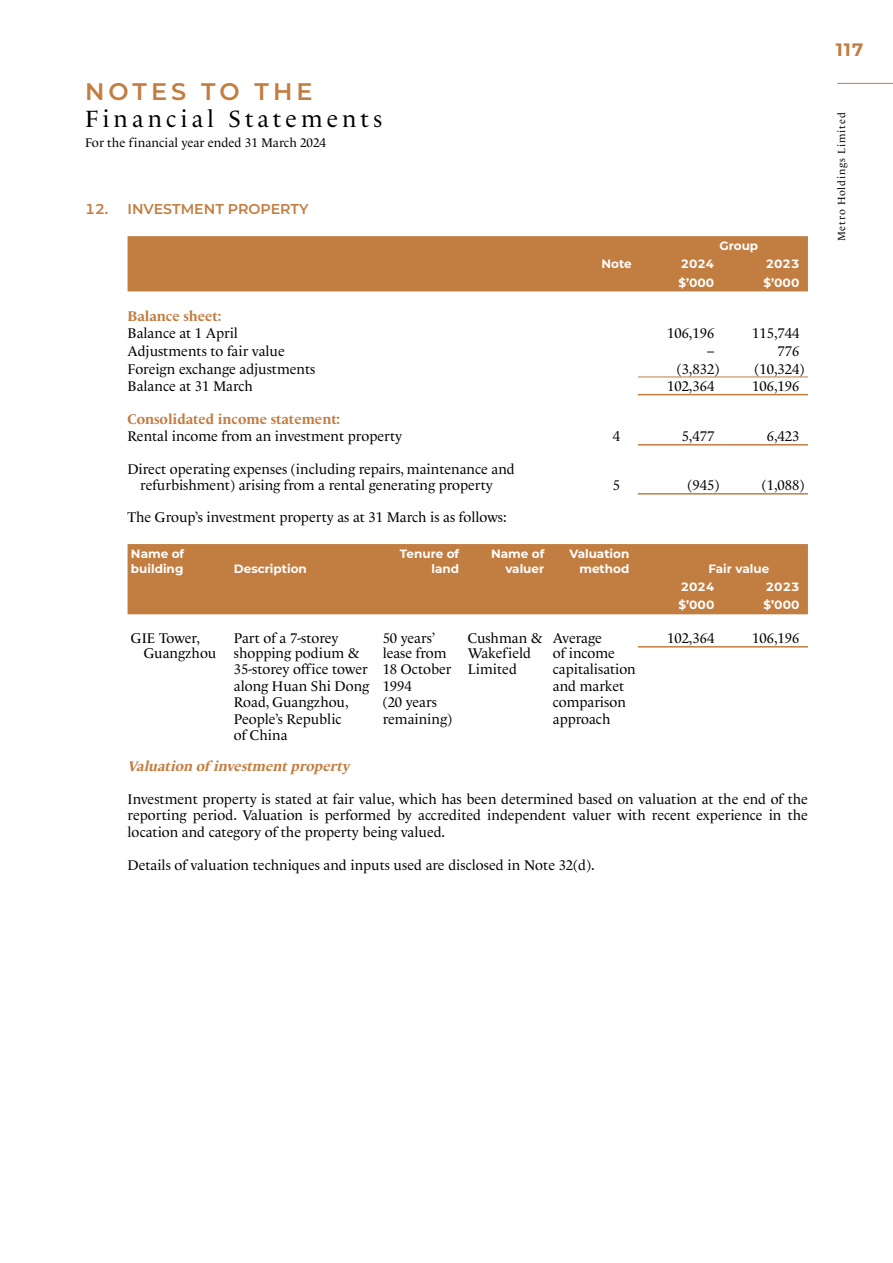
<style>
.page{position:relative;width:893px;height:1263px;background:#fff}
.page>*{position:absolute;margin:0;border:0;box-sizing:border-box;transform-origin:0 0}
.t1{font:24px "Le Monde Livre Cla Std";letter-spacing:.17em;color:#000}
.t2{font:600 24px "Montserrat";letter-spacing:.17em;color:#c27d41}
.t3{font:700 18px "Montserrat Alternates";color:#c27d41}
.t4{font:14.25px/16.5px "Le Monde Livre Cla Std";color:#000}
.t5{font:700 14.25px "Le Monde Livre Cla Std";color:#c27d41}
.t6{font:italic 700 14.25px "Le Monde Livre Cla Std";color:#c27d41}
.t7{font:600 14.25px "Montserrat";color:#c27d41}
.t8{font:12.75px "Le Monde Livre Cla Std";color:#000}
.t9{font:700 12px/15px "Montserrat";color:#fff;text-align:right}
.t10{font:10.5px "Le Monde Livre Cla Std";letter-spacing:.08em;color:#000}
</style>
<div class="page">
<hr style="left:837px;top:83px;width:56px;height:1px;background:#c27d41">
<div style="left:128px;top:236px;width:680px;height:55px;background:#c27d41"></div>
<hr style="left:638px;top:444px;width:85px;height:2px;background:#c27d41">
<hr style="left:723px;top:444px;width:85px;height:2px;background:#c27d41">
<hr style="left:638px;top:493px;width:85px;height:1px;background:#c27d41">
<hr style="left:723px;top:493px;width:85px;height:1px;background:#c27d41">
<hr style="left:638px;top:377px;width:85px;height:1px;background:#c27d41">
<hr style="left:723px;top:377px;width:85px;height:1px;background:#c27d41">
<hr style="left:638px;top:394px;width:85px;height:1px;background:#c27d41">
<hr style="left:723px;top:394px;width:85px;height:1px;background:#c27d41">
<div style="left:128px;top:544px;width:680px;height:70px;background:#c27d41"></div>
<hr style="left:638px;top:646px;width:85px;height:1px;background:#c27d41">
<hr style="left:723px;top:646px;width:85px;height:1px;background:#c27d41">
<h1 class="t2" style="left:85px;top:75px;width:229px">NOTES TO THE</h1>
<h1 class="t1" style="left:85px;top:105px;width:298px">Financial Statements</h1>
<p class="t8" style="left:85px;top:135px;width:243px">For the financial year ended 31 March 2024</p>
<p class="t7" style="left:85px;top:198px;width:225px">12. INVESTMENT PROPERTY</p>
<p class="t9" style="left:719px;top:237px;width:40px">Group</p>
<p class="t9" style="left:601px;top:256px;width:32px">Note</p>
<p class="t9" style="left:681px;top:256px;width:35px">2024</p>
<p class="t9" style="left:766px;top:256px;width:35px">2023</p>
<p class="t9" style="left:678px;top:274px;width:37px">$’000</p>
<p class="t9" style="left:763px;top:274px;width:37px">$’000</p>
<p class="t5" style="left:128px;top:307px;width:95px">Balance sheet:</p>
<p class="t4" style="left:128px;top:325px;width:112px">Balance at 1 April</p>
<p class="t4" style="left:667px;top:325px;width:49px">106,196</p>
<p class="t4" style="left:752px;top:325px;width:49px">115,744</p>
<p class="t4" style="left:128px;top:343px;width:159px">Adjustments to fair value</p>
<p class="t4" style="left:707px;top:343px;width:9px">–</p>
<p class="t4" style="left:778px;top:343px;width:23px">776</p>
<p class="t4" style="left:128px;top:360px;width:189px">Foreign exchange adjustments</p>
<p class="t4" style="left:677px;top:360px;width:44px">(3,832)</p>
<p class="t4" style="left:754px;top:360px;width:51px">(10,324)</p>
<p class="t4" style="left:128px;top:378px;width:127px">Balance at 31 March</p>
<p class="t4" style="left:667px;top:378px;width:49px">102,364</p>
<p class="t4" style="left:752px;top:378px;width:49px">106,196</p>
<p class="t5" style="left:128px;top:410px;width:214px">Consolidated income statement:</p>
<p class="t4" style="left:128px;top:428px;width:276px">Rental income from an investment property</p>
<p class="t4" style="left:613px;top:428px;width:9px">4</p>
<p class="t4" style="left:682px;top:428px;width:34px">5,477</p>
<p class="t4" style="left:767px;top:428px;width:34px">6,423</p>
<p class="t4" style="left:140px;top:461px;width:376px;text-indent:-13px">Direct operating expenses (including repairs, maintenance and refurbishment) arising from a rental generating property</p>
<p class="t4" style="left:613px;top:477px;width:9px">5</p>
<p class="t4" style="left:688px;top:477px;width:33px">(945)</p>
<p class="t4" style="left:762px;top:477px;width:44px">(1,088)</p>
<p class="t4" style="left:128px;top:508px;width:381px">The Group’s investment property as at 31 March is as follows:</p>
<p class="t9" style="left:131px;top:545px;width:55px;text-align:left">Name of building</p>
<p class="t9" style="left:400px;top:545px;width:61px">Tenure of land</p>
<p class="t9" style="left:491px;top:545px;width:55px">Name of valuer</p>
<p class="t9" style="left:569px;top:545px;width:61px">Valuation method</p>
<p class="t9" style="left:234px;top:560px;width:74px">Description</p>
<p class="t9" style="left:681px;top:558px;width:90px;line-height:18.5px;text-align:left;text-indent:28px">Fair value<br>2024</p>
<p class="t9" style="left:766px;top:579px;width:35px">2023</p>
<p class="t9" style="left:678px;top:597px;width:37px">$’000</p>
<p class="t9" style="left:764px;top:597px;width:37px">$’000</p>
<p class="t4" style="left:131px;top:630px;width:71px">GIE Tower,</p>
<p class="t4" style="left:234px;top:630px;width:106px">Part of a 7-storey</p>
<p class="t4" style="left:383px;top:630px;width:54px">50 years’</p>
<p class="t4" style="left:468px;top:630px;width:136px">Cushman &amp; Average</p>
<p class="t4" style="left:667px;top:630px;width:49px">102,364</p>
<p class="t4" style="left:752px;top:630px;width:49px">106,196</p>
<p class="t4" style="left:234px;top:644px;width:137px;text-indent:-90px">Guangzhou shopping podium &amp;<br>35-storey office tower along Huan Shi Dong<br>Road, Guangzhou,<br>People’s Republic<br>of China</p>
<p class="t4" style="left:383px;top:644px;width:71px">lease from<br>18 October<br>1994<br>(20 years remaining)</p>
<p class="t4" style="left:468px;top:644px;width:65px">Wakefield<br>Limited</p>
<p class="t4" style="left:553px;top:644px;width:84px">of income capitalisation and market comparison approach</p>
<p class="t6" style="left:128px;top:757px;width:223px">Valuation of investmentproperty</p>
<p class="t4" style="left:128px;top:790px;width:682px;text-align:justify">Investment property is stated at fair value, which has been determined based on valuation at the end of the reporting period. Valuation is performed by accredited independent valuer with recent experience in the location and category of the property being valued.</p>
<p class="t4" style="left:128px;top:856px;width:469px">Details of valuation techniques and inputs used are disclosed in Note 32(d).</p>
<p class="t3" style="left:836px;top:36px;width:29px">117</p>
<p class="t10" style="left:835px;top:241px;width:130px;rotate:-90deg">Metro Holdings Limited</p>
</div>
